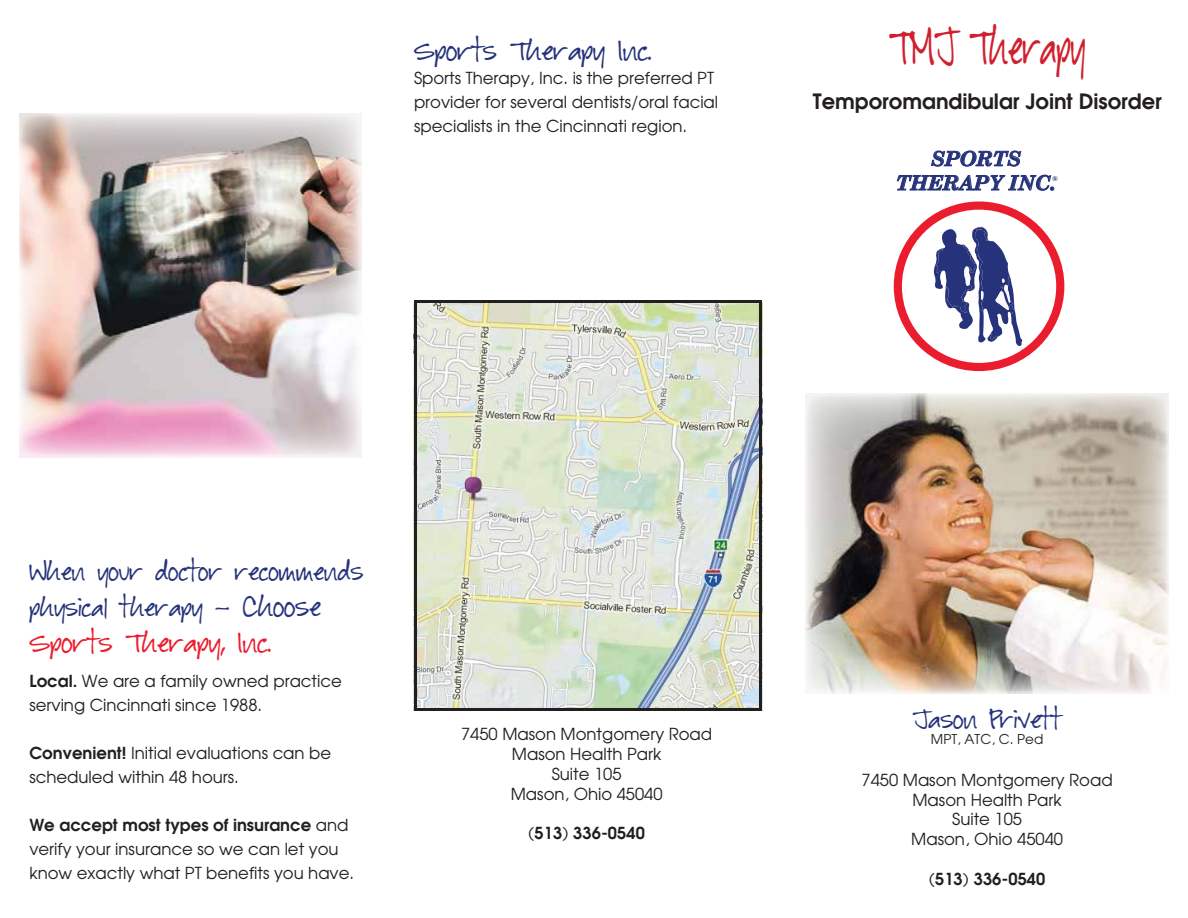
<style>
.page{position:relative;width:1188px;height:918px;background:#fff}
.page>*{position:absolute;margin:0;border:0;box-sizing:border-box;transform-origin:0 0}
.t1{font:36px "Baby Boston";color:#d0202e;scale:.67 1}
.t2{font:700 21px "Avalon";color:#231f20}
.t3{font:italic 700 20.1px/24.2px "Century Schoolbook";color:#26337b;text-align:center}
.t4{font:19.5px "Baby Boston";color:#eb1c2d}
.t5{font:19.5px "Baby Boston";color:#26337b}
.t6{font:18px/36px "Baby Boston";color:#26337b}
.t7{font:16.5px/19.8px "Avalon";color:#231f20}
.t8{font:700 16.5px "Avalon";color:#231f20}
.t9{font:13.5px "Avalon";color:#231f20}
.t10{font:italic 700 7.2px "Century Schoolbook";color:#26337b}
.s1{font-size:19.5px}
.s2{font-weight:700}
</style>
<div class="page">
<img style="left:418px;top:304px;width:340px;height:403px">
<div style="left:414px;top:300px;width:348px;height:411px;border:3px solid #231f20"></div>
<svg style="left:933px;top:224px;width:96px;height:122px"></svg>
<svg style="left:897px;top:150px;width:157px;height:41px"></svg>
<div style="left:894px;top:201px;width:170px;height:170px;border:8px solid #eb1c2d;border-radius:50%"></div>
<img style="left:806px;top:393px;width:362px;height:300px">
<img style="left:19px;top:113px;width:343px;height:344px">
<p class="t5" style="left:414px;top:42px;width:239px">Sports Therapy Inc.</p>
<p class="t7" style="left:414px;top:66px;width:306px;line-height:24px">Sports Therapy, Inc. is the preferred PT provider for several dentists/oral facial specialists in the Cincinnati region.</p>
<h1 class="t1" style="left:890px;top:31px;width:294px">TMJ Therapy</h1>
<p class="t2" style="left:813px;top:87px;width:351px">Temporomandibular Joint Disorder</p>
<p class="t3" style="left:896px;top:146px;width:162px">SPORTS<br>THERAPY INC.</p>
<p class="t10" style="left:1052px;top:173px;width:7px">®</p>
<p class="t6" style="left:29px;top:556px;width:336px">When your doctor recommends physical therapy - <span class="s1">Choose</span></p>
<p class="t4" style="left:29px;top:634px;width:243px">Sports Therapy, Inc.</p>
<p class="t7" style="left:29px;top:668px;width:314px;line-height:24px"><span class="s2">Local.</span> We are a family owned practice serving Cincinnati since 1988.</p>
<p class="t7" style="left:29px;top:740px;width:303px;line-height:24px"><span class="s2">Convenient!</span> Initial evaluations can be scheduled within 48 hours.</p>
<p class="t7" style="left:29px;top:812px;width:326px;line-height:24px"><span class="s2">We accept most types of insurance</span> and verify your insurance so we can let you know exactly what PT benefits you have.</p>
<p class="t7" style="left:461px;top:724px;width:253px;text-align:center">7450 Mason Montgomery Road<br>Mason Health Park<br>Suite 105<br>Mason, Ohio 45040</p>
<p class="t8" style="left:528px;top:822px;width:118px">(513) 336-0540</p>
<p class="t6" style="left:913px;top:704px;width:150px">Jason Privett</p>
<p class="t9" style="left:931px;top:731px;width:114px">MPT, ATC, C. Ped</p>
<p class="t7" style="left:862px;top:770px;width:253px;text-align:center">7450 Mason Montgomery Road<br>Mason Health Park<br>Suite 105<br>Mason, Ohio 45040</p>
<p class="t8" style="left:929px;top:868px;width:118px">(513) 336-0540</p>
</div>
